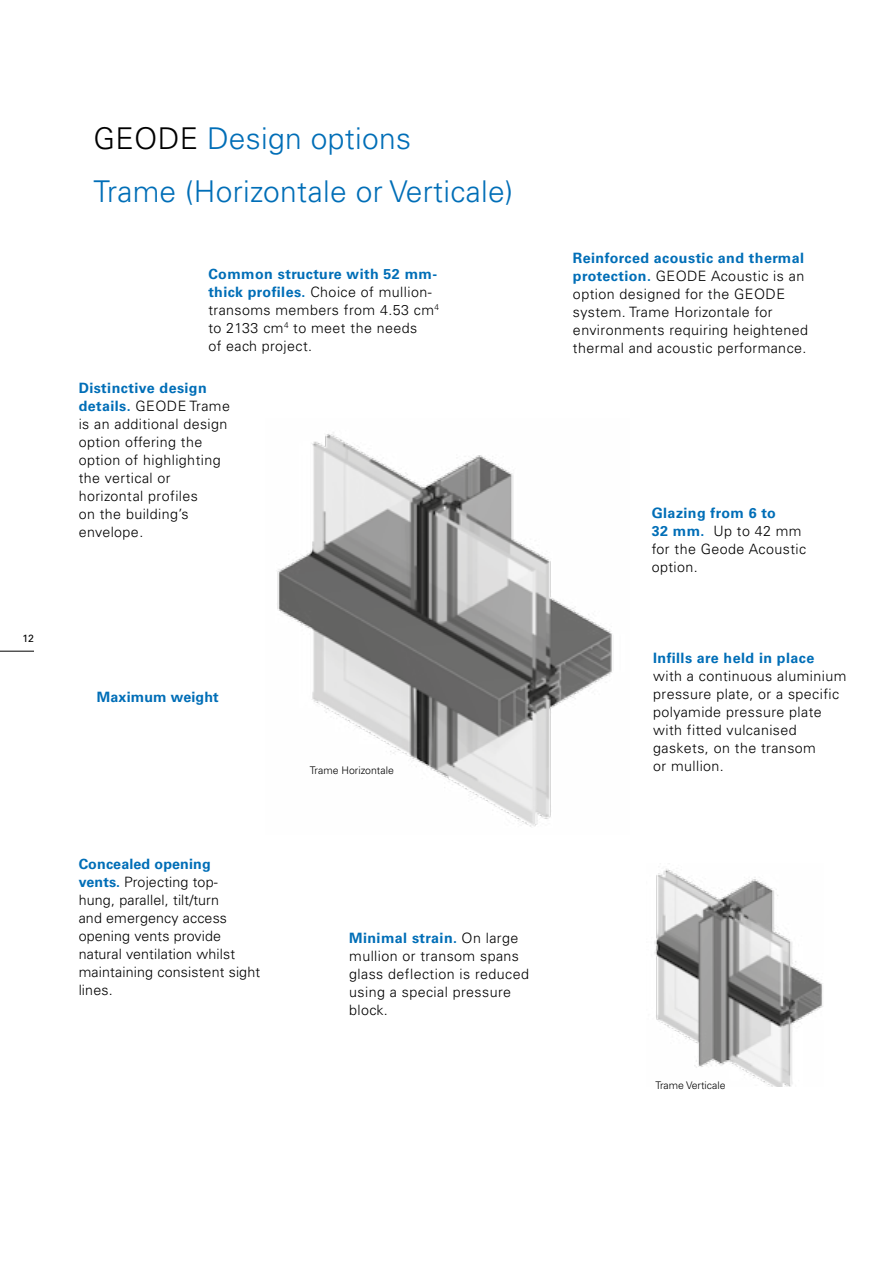
<style>
.page{position:relative;width:893px;height:1263px;background:#fff}
.page>*{position:absolute;margin:0;border:0;box-sizing:border-box;transform-origin:0 0}
.t1{font:300 30px/52.5px "Univers LT Std";letter-spacing:.01em;color:#006eb7}
.t2{font:300 14.25px/18px "Univers LT Std";letter-spacing:.03em;color:#000}
.t3{font:300 14.25px/18px "Univers LT Std";letter-spacing:.01em;color:#000}
.t4{font:700 14.25px "Univers LT Std";letter-spacing:.03em;color:#006eb7}
.t5{font:700 14.25px "Univers LT Std";letter-spacing:.01em;color:#006eb7}
.t6{font:300 10.5px "Univers LT Std";color:#000}
.t7{font:10.5px "Univers LT Std";color:#000}
.s1{color:#000}
.s2{font-weight:700;color:#006eb7}
</style>
<div class="page">
<hr style="left:0;top:651px;width:34px;height:1px;background:#000">
<img style="left:277px;top:432px;width:335px;height:395px">
<img style="left:654px;top:869px;width:169px;height:218px">
<p class="t7" style="left:22px;top:632px;width:13px">12</p>
<h1 class="t1" style="left:94px;top:112px;width:421px"><span class="s1">GEODE</span> Design options<br>Trame (Horizontale or Verticale)</h1>
<p class="t2" style="left:208px;top:265px;width:232px"><span class="s2">Common structure with 52 mm&shy;thick profiles.</span> Choice of mullion&shy;transoms members from 4.53 cm<sup>4 </sup>to 2133 cm<sup>4</sup> to meet the needs<br>of each project.</p>
<p class="t2" style="left:79px;top:379px;width:153px"><span class="s2">Distinctive design details.</span> GEODE Trame is an additional design option offering the option of highlighting the vertical or horizontal profiles<br>on the building’s envelope.</p>
<p class="t5" style="left:97px;top:689px;width:123px">Maximum weight</p>
<p class="t3" style="left:79px;top:855px;width:183px"><span class="s2">Concealed opening<br>vents.</span> Projecting top-<br>hung, parallel, tilt/turn<br>and emergency access opening vents provide natural ventilation whilst maintaining consistent sight lines.</p>
<p class="t6" style="left:310px;top:764px;width:85px">Trame Horizontale</p>
<p class="t2" style="left:349px;top:929px;width:181px"><span class="s2">Minimal strain.</span> On large mullion or transom spans glass deflection is reduced using a special pressure block.</p>
<p class="t2" style="left:573px;top:249px;width:237px"><span class="s2">Reinforced acoustic and thermal protection.</span> GEODE Acoustic is an option designed for the GEODE system. Trame Horizontale for environments requiring heightened thermal and acoustic performance.</p>
<p class="t2" style="left:652px;top:504px;width:156px"><span class="s2">Glazing from 6 to<br>32 mm.</span> Up to 42 mm for the Geode Acoustic option.</p>
<p class="t4" style="left:653px;top:650px;width:163px">Infills are held in place</p>
<p class="t2" style="left:653px;top:667px;width:195px">with a continuous aluminium pressure plate, or a specific polyamide pressure plate with fitted vulcanised gaskets, on the transom<br>or mullion.</p>
<p class="t6" style="left:655px;top:1079px;width:72px">Trame Verticale</p>
</div>
